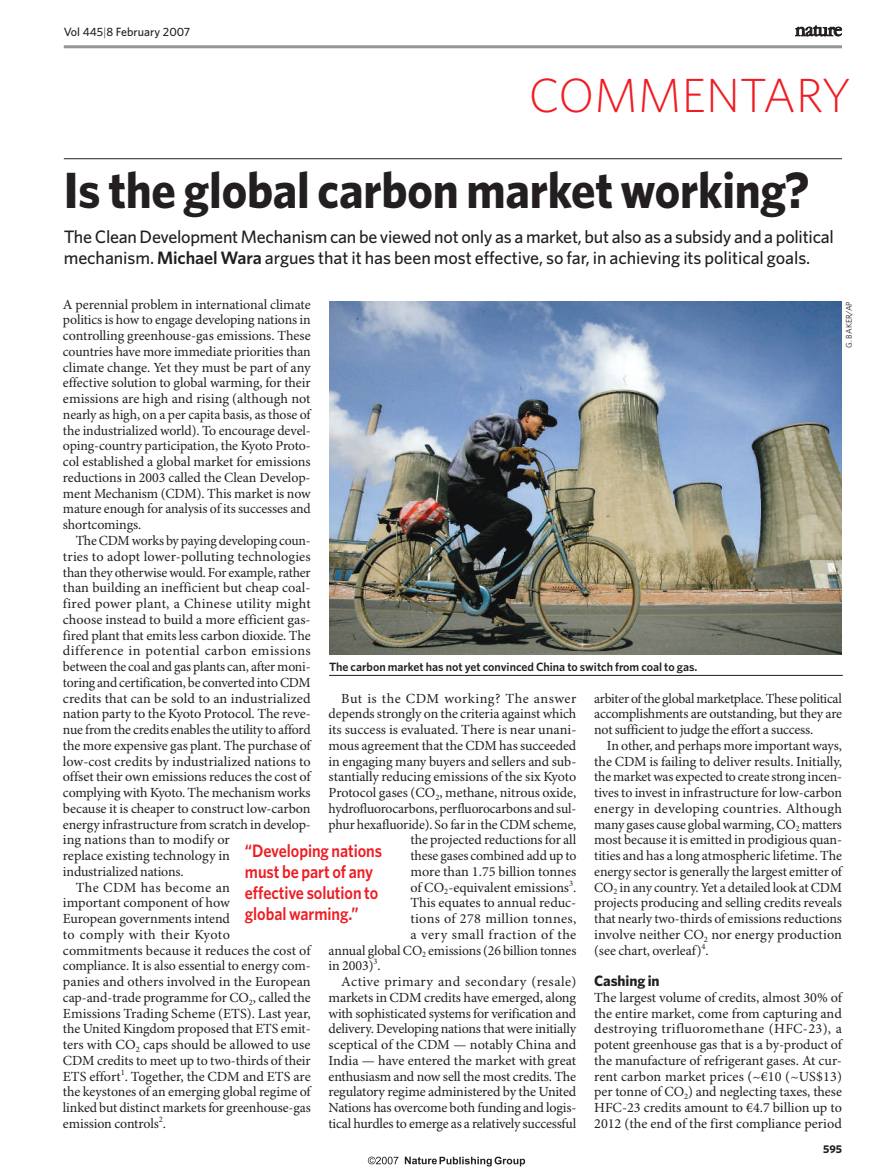
<style>
.page{position:relative;width:893px;height:1174px;background:#fff}
.page>*{position:absolute;margin:0;border:0;box-sizing:border-box;transform-origin:0 0}
.t1{font:700 51px "Whitney";letter-spacing:-.005em;color:#231f20;scale:.95 1}
.t2{font:300 48px "Whitney";color:#ee1d23}
.t3{font:500 18px/21.8px "Whitney";letter-spacing:-.015em;color:#231f20}
.t4{font:600 18px/21px "Whitney";letter-spacing:-.005em;color:#ee1d23;scale:.9 1}
.t5{font:700 15px "Whitney";letter-spacing:-.005em;color:#231f20}
.t6{font:13.95px/15.8px "Minion Pro";letter-spacing:-.005em;color:#231f20;text-align:justify}
.t7{font:13.95px "Minion Pro";letter-spacing:.03em;color:#231f20}
.t8{font:13.95px "Minion Pro";letter-spacing:.025em;color:#231f20}
.t9{font:13.95px "Minion Pro";letter-spacing:.02em;color:#231f20}
.t10{font:13.95px "Minion Pro";letter-spacing:.035em;color:#231f20}
.t11{font:600 12px "Whitney";color:#231f20}
.t12{font:500 12px "Whitney";color:#231f20}
.t13{font:700 11.25px "Whitney";color:#231f20}
.t14{font:8.25px "Whitney";color:#231f20}
.s1{font-weight:300}
.s2{font-weight:600}
</style>
<div class="page">
<img style="left:329px;top:301px;width:513px;height:353px">
<hr style="left:329px;top:675px;width:514px;height:1px;background:#231f20">
<hr style="left:64px;top:45px;width:778px;height:3px;background:#939598">
<hr style="left:64px;top:158px;width:778px;height:1px;background:#231f20">
<svg style="left:795px;top:26px;width:47px;height:10px"></svg>
<svg style="left:405px;top:1156px;width:120px;height:10px"></svg>
<svg style="left:368px;top:1156px;width:30px;height:8px"></svg>
<p class="t12" style="left:64px;top:27px;width:128px">Vol 445<span class="s1">|</span>8 February 2007</p>
<h2 class="t2" style="left:529px;top:78px;width:324px">COMMENTARY</h2>
<h1 class="t1" style="left:64px;top:171px;width:786px">Is the global carbon market working?</h1>
<p class="t3" style="left:64px;top:227px;width:772px">The Clean Development Mechanism can be viewed not only as a market, but also as a subsidy and a political mechanism. <span class="s2">Michael Wara</span> argues that it has been most effective, so far, in achieving its political goals.</p>
<p class="t6" style="left:63px;top:297px;width:249px">A perennial problem in international climate politics is how to engage developing nations in controlling greenhouse-gas emissions. These countries have more immediate priorities than climate change. Yet they must be part of any effective solution to global warming, for their emissions are high and rising (although not nearly as high, on a per capita basis, as those of the industrialized world). To encourage devel&shy;oping-country participation, the Kyoto Proto&shy;col established a global market for emissions reductions in 2003 called the Clean Develop&shy;ment Mechanism (CDM). This market is now mature enough for analysis of its successes and shortcomings.</p>
<p class="t6" style="left:76px;top:534px;width:237px">The CDM works by paying developing coun-</p>
<p class="t6" style="left:63px;top:549px;width:249px">tries to adopt lower-polluting technologies</p>
<p class="t6" style="left:63px;top:565px;width:249px">than they otherwise would. For example, rather</p>
<p class="t6" style="left:63px;top:581px;width:249px">than building an inefficient but cheap coal-</p>
<p class="t9" style="left:63px;top:598px;width:249px">fired power plant, a Chinese utility might</p>
<p class="t6" style="left:63px;top:612px;width:249px">choose instead to build a more efficient gas-</p>
<p class="t6" style="left:63px;top:628px;width:249px">fired plant that emits less carbon dioxide. The</p>
<p class="t7" style="left:63px;top:645px;width:249px">difference in potential carbon emissions</p>
<p class="t6" style="left:63px;top:660px;width:249px">between the coal and gas plants can, after moni-</p>
<p class="t6" style="left:63px;top:675px;width:249px">toring and certification, be converted into CDM</p>
<p class="t6" style="left:63px;top:691px;width:249px">credits that can be sold to an industrialized</p>
<p class="t6" style="left:63px;top:707px;width:249px">nation party to the Kyoto Protocol. The reve-</p>
<p class="t6" style="left:63px;top:723px;width:249px">nue from the credits enables the utility to afford</p>
<p class="t6" style="left:63px;top:738px;width:249px">the more expensive gas plant. The purchase of</p>
<p class="t6" style="left:63px;top:754px;width:249px">low-cost credits by industrialized nations to</p>
<p class="t6" style="left:63px;top:770px;width:249px">offset their own emissions reduces the cost of</p>
<p class="t6" style="left:63px;top:786px;width:249px">complying with Kyoto. The mechanism works</p>
<p class="t6" style="left:63px;top:801px;width:249px">because it is cheaper to construct low-carbon</p>
<p class="t6" style="left:63px;top:817px;width:249px">energy infrastructure from scratch in develop-</p>
<p class="t6" style="left:63px;top:833px;width:168px">ing nations than to modify or</p>
<p class="t6" style="left:63px;top:849px;width:168px">replace existing technology in</p>
<p class="t6" style="left:63px;top:864px;width:122px">industrialized nations.</p>
<p class="t8" style="left:76px;top:881px;width:156px">The CDM has become an</p>
<p class="t6" style="left:63px;top:896px;width:168px">important component of how</p>
<p class="t6" style="left:63px;top:912px;width:169px">European governments intend</p>
<p class="t8" style="left:63px;top:929px;width:168px">to comply with their Kyoto</p>
<p class="t6" style="left:63px;top:943px;width:249px">commitments because it reduces the cost of</p>
<p class="t6" style="left:63px;top:959px;width:249px">compliance. It is also essential to energy com-</p>
<p class="t6" style="left:63px;top:975px;width:249px">panies and others involved in the European</p>
<p class="t6" style="left:63px;top:990px;width:249px">cap-and-trade programme for CO<sub>2</sub>, called the</p>
<p class="t6" style="left:63px;top:1006px;width:249px">Emissions Trading Scheme (ETS). Last year,</p>
<p class="t6" style="left:63px;top:1022px;width:249px">the United Kingdom proposed that ETS emit-</p>
<p class="t6" style="left:63px;top:1038px;width:249px">ters with CO<sub>2</sub> caps should be allowed to use</p>
<p class="t6" style="left:63px;top:1053px;width:249px">CDM credits to meet up to two-thirds of their</p>
<p class="t6" style="left:63px;top:1069px;width:249px">ETS effort<sup>1</sup>. Together, the CDM and ETS are</p>
<p class="t6" style="left:63px;top:1085px;width:249px">the keystones of an emerging global regime of</p>
<p class="t6" style="left:63px;top:1101px;width:249px">linked but distinct markets for greenhouse-gas</p>
<p class="t6" style="left:63px;top:1116px;width:105px">emission controls<sup>2</sup>.</p>
<p class="t14" style="left:846px;top:348px;width:48px;rotate:-90deg">G. BAKER/AP</p>
<p class="t11" style="left:329px;top:662px;width:370px">The carbon market has not yet convinced China to switch from coal to gas.</p>
<p class="t10" style="left:341px;top:692px;width:237px">But is the CDM working? The answer</p>
<p class="t6" style="left:329px;top:707px;width:249px">depends strongly on the criteria against which</p>
<p class="t6" style="left:329px;top:723px;width:249px">its success is evaluated. There is near unani-</p>
<p class="t6" style="left:329px;top:738px;width:249px">mous agreement that the CDM has succeeded</p>
<p class="t6" style="left:329px;top:754px;width:249px">in engaging many buyers and sellers and sub-</p>
<p class="t6" style="left:329px;top:770px;width:249px">stantially reducing emissions of the six Kyoto</p>
<p class="t6" style="left:329px;top:786px;width:249px">Protocol gases (CO<sub>2</sub>, methane, nitrous oxide,</p>
<p class="t6" style="left:329px;top:801px;width:249px">hydrofluorocarbons, perfluorocarbons and sul-</p>
<p class="t6" style="left:329px;top:817px;width:249px">phur hexafluoride). So far in the CDM scheme,</p>
<p class="t6" style="left:410px;top:833px;width:167px">the projected reductions for all</p>
<p class="t6" style="left:410px;top:849px;width:167px">these gases combined add up to</p>
<p class="t6" style="left:410px;top:864px;width:167px">more than 1.75 billion tonnes</p>
<p class="t6" style="left:410px;top:880px;width:167px">of CO<sub>2</sub>-equivalent emissions<sup>3</sup>.</p>
<p class="t6" style="left:410px;top:896px;width:167px">This equates to annual reduc-</p>
<p class="t8" style="left:410px;top:913px;width:167px">tions of 278 million tonnes,</p>
<p class="t7" style="left:410px;top:929px;width:167px">a very small fraction of the</p>
<p class="t6" style="left:329px;top:943px;width:249px">annual global CO<sub>2</sub> emissions (26 billion tonnes</p>
<p class="t6" style="left:329px;top:959px;width:54px">in 2003)<sup>3</sup>.</p>
<p class="t7" style="left:341px;top:976px;width:237px">Active primary and secondary (resale)</p>
<p class="t6" style="left:329px;top:990px;width:249px">markets in CDM credits have emerged, along</p>
<p class="t6" style="left:329px;top:1006px;width:249px">with sophisticated systems for verification and</p>
<p class="t6" style="left:329px;top:1022px;width:249px">delivery. Developing nations that were initially</p>
<p class="t6" style="left:329px;top:1038px;width:249px">sceptical of the CDM — notably China and</p>
<p class="t6" style="left:329px;top:1053px;width:249px">India — have entered the market with great</p>
<p class="t6" style="left:329px;top:1069px;width:249px">enthusiasm and now sell the most credits. The</p>
<p class="t6" style="left:329px;top:1085px;width:249px">regulatory regime administered by the United</p>
<p class="t6" style="left:329px;top:1101px;width:249px">Nations has overcome both funding and logis-</p>
<p class="t6" style="left:329px;top:1116px;width:249px">tical hurdles to emerge as a relatively successful</p>
<p class="t6" style="left:594px;top:691px;width:249px">arbiter of the global marketplace. These political accomplishments are outstanding, but they are not sufficient to judge the effort a success.</p>
<p class="t6" style="left:594px;top:738px;width:249px;text-indent:13px">In other, and perhaps more important ways, the CDM is failing to deliver results. Initially, the market was expected to create strong incen&shy;tives to invest in infrastructure for low-carbon energy in developing countries. Although many gases cause global warming, CO<sub>2</sub> matters most because it is emitted in prodigious quan&shy;tities and has a long atmospheric lifetime. The energy sector is generally the largest emitter of CO<sub>2</sub> in any country. Yet a detailed look at CDM projects producing and selling credits reveals that nearly two-thirds of emissions reductions involve neither CO<sub>2</sub> nor energy production (see chart, overleaf)<sup>4</sup>.</p>
<p class="t5" style="left:594px;top:975px;width:67px">Cashing in</p>
<p class="t6" style="left:594px;top:990px;width:249px">The largest volume of credits, almost 30% of the entire market, come from capturing and destroying trifluoromethane (HFC-23), a potent greenhouse gas that is a by-product of the manufacture of refrigerant gases. At cur&shy;rent carbon market prices (~€10 (~US$13) per tonne of CO<sub>2</sub>) and neglecting taxes, these HFC-23 credits amount to €4.7 billion up to 2012 (the end of the first compliance period</p>
<p class="t4" style="left:245px;top:841px;width:154px">“Developing nations must be part of any effective solution to global warming.”</p>
<p class="t13" style="left:823px;top:1144px;width:20px">595</p>
</div>
